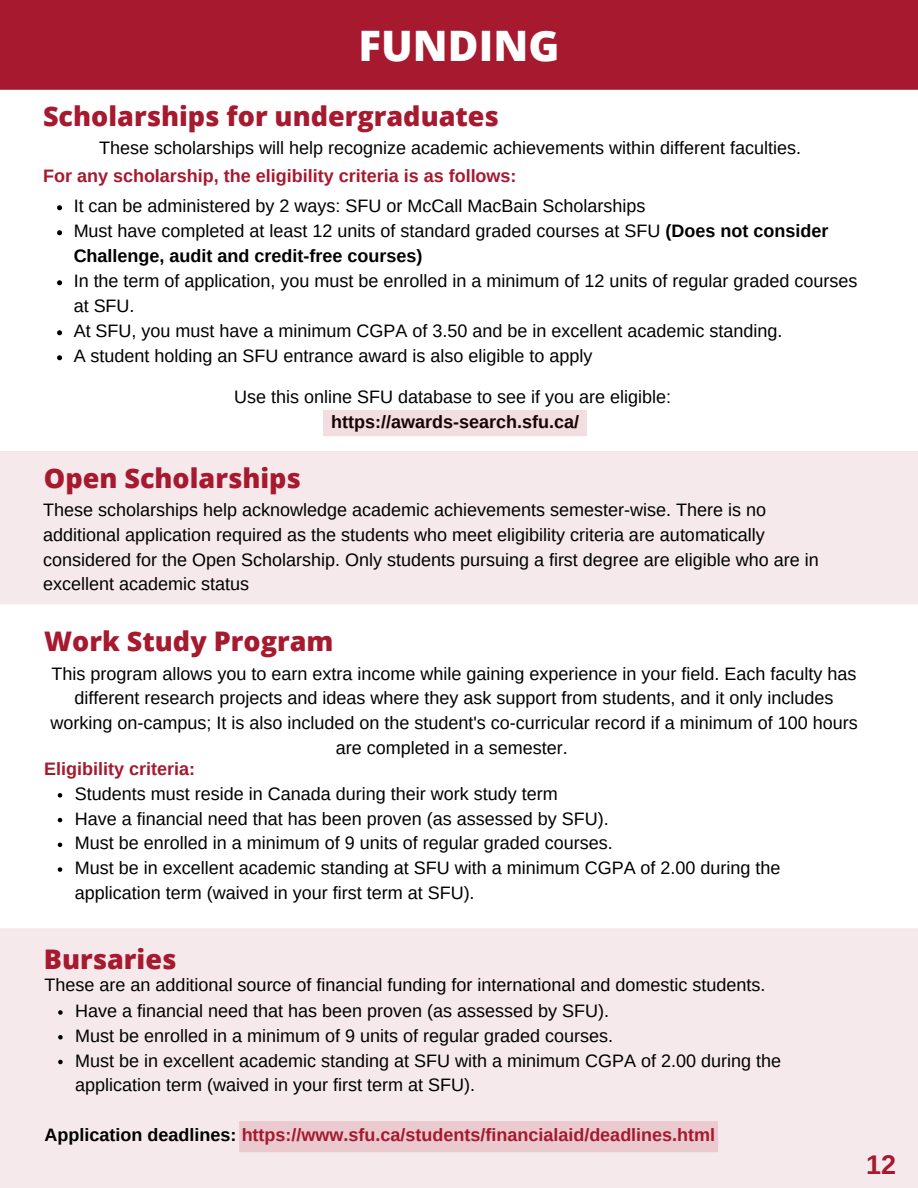
<style>
.page{position:relative;width:918px;height:1188px;background:#fff}
.page>*{position:absolute;margin:0;border:0;box-sizing:border-box;transform-origin:0 0}
.t1{font:800 42px "Open Sans";color:#fff}
.t2{font:800 27px "Open Sans";color:#a6192e}
.t3{font:700 27px "Arimo";color:#a6192e}
.t4{font:18px/24.8px "Arimo";color:#000}
.t5{font:700 18px "Arimo";color:#a6192e}
.t6{font:700 18px "Arimo";color:#000}
.s1{font-weight:700}
.s2{color:#000}
</style>
<div class="page">
<div style="left:0;top:0;width:918px;height:90px;background:#a6192e"></div>
<div style="left:0;top:451px;width:918px;height:153px;background:#f6e9eb"></div>
<svg style="left:57px;top:205px;width:5px;height:5px"></svg>
<svg style="left:57px;top:230px;width:5px;height:5px"></svg>
<svg style="left:57px;top:280px;width:5px;height:5px"></svg>
<svg style="left:57px;top:330px;width:5px;height:5px"></svg>
<svg style="left:57px;top:355px;width:5px;height:5px"></svg>
<div style="left:323px;top:410px;width:264px;height:26px;background:#f2dde0"></div>
<div style="left:0;top:928px;width:918px;height:260px;background:#f6e9eb"></div>
<svg style="left:58px;top:793px;width:4px;height:5px"></svg>
<svg style="left:58px;top:818px;width:4px;height:4px"></svg>
<svg style="left:58px;top:843px;width:4px;height:4px"></svg>
<svg style="left:58px;top:867px;width:4px;height:5px"></svg>
<svg style="left:58px;top:1010px;width:5px;height:5px"></svg>
<svg style="left:58px;top:1035px;width:5px;height:5px"></svg>
<svg style="left:58px;top:1060px;width:5px;height:4px"></svg>
<div style="left:239px;top:1121px;width:479px;height:31px;background:#eacacf"></div>
<p class="t1" style="left:358px;top:16px;width:202px">FUNDING</p>
<p class="t2" style="left:43px;top:97px;width:457px">Scholarships for undergraduates</p>
<p class="t4" style="left:99px;top:135px;width:703px">These scholarships will help recognize academic achievements within different faculties.</p>
<p class="t5" style="left:43px;top:165px;width:475px">For any scholarship, the eligibility criteria is as follows:</p>
<p class="t4" style="left:74px;top:194px;width:573px">It can be administered by 2 ways: SFU or McCall MacBain Scholarships</p>
<p class="t4" style="left:74px;top:219px;width:756px">Must have completed at least 12 units of standard graded courses at SFU <span class="s1">(Does not consider<br>Challenge, audit and credit-free courses)</span></p>
<p class="t4" style="left:74px;top:269px;width:785px">In the term of application, you must be enrolled in a minimum of 12 units of regular graded courses at SFU.</p>
<p class="t4" style="left:74px;top:319px;width:710px">At SFU, you must have a minimum CGPA of 3.50 and be in excellent academic standing.</p>
<p class="t4" style="left:74px;top:344px;width:520px">A student holding an SFU entrance award is also eligible to apply</p>
<p class="t4" style="left:234px;top:385px;width:438px">Use this online SFU database to see if you are eligible:</p>
<p class="t6" style="left:331px;top:412px;width:249px">https://awards-search.sfu.ca/</p>
<p class="t2" style="left:44px;top:459px;width:259px">Open Scholarships</p>
<p class="t4" style="left:43px;top:498px;width:777px">These scholarships help acknowledge academic achievements semester-wise. There is no additional application required as the students who meet eligibility criteria are automatically considered for the Open Scholarship. Only students pursuing a first degree are eligible who are in excellent academic status</p>
<p class="t2" style="left:44px;top:622px;width:291px">Work Study Program</p>
<p class="t4" style="left:50px;top:661px;width:809px;text-align:center">This program allows you to earn extra income while gaining experience in your field. Each faculty has different research projects and ideas where they ask support from students, and it only includes working on-campus; It is also included on the student's co-curricular record if a minimum of 100 hours are completed in a semester.</p>
<p class="t4" style="left:75px;top:781px;width:484px">Students must reside in Canada during their work study term</p>
<p class="t4" style="left:75px;top:806px;width:535px">Have a financial need that has been proven (as assessed by SFU).</p>
<p class="t4" style="left:75px;top:831px;width:539px">Must be enrolled in a minimum of 9 units of regular graded courses.</p>
<p class="t4" style="left:75px;top:855px;width:707px">Must be in excellent academic standing at SFU with a minimum CGPA of 2.00 during the application term (waived in your first term at SFU).</p>
<p class="t5" style="left:44px;top:759px;width:152px">Eligibility criteria:</p>
<p class="t2" style="left:44px;top:940px;width:134px">Bursaries</p>
<p class="t4" style="left:75px;top:998px;width:535px">Have a financial need that has been proven (as assessed by SFU).</p>
<p class="t4" style="left:75px;top:1023px;width:539px">Must be enrolled in a minimum of 9 units of regular graded courses.</p>
<p class="t4" style="left:75px;top:1048px;width:707px">Must be in excellent academic standing at SFU with a minimum CGPA of 2.00 during the application term (waived in your first term at SFU).</p>
<p class="t5" style="left:45px;top:1124px;width:672px"><span class="s2">Application deadlines:</span> https://www.sfu.ca/students/financialaid/deadlines.html</p>
<p class="t4" style="left:45px;top:972px;width:722px">These are an additional source of financial funding for international and domestic students.</p>
<p class="t3" style="left:866px;top:1150px;width:31px">12</p>
</div>
